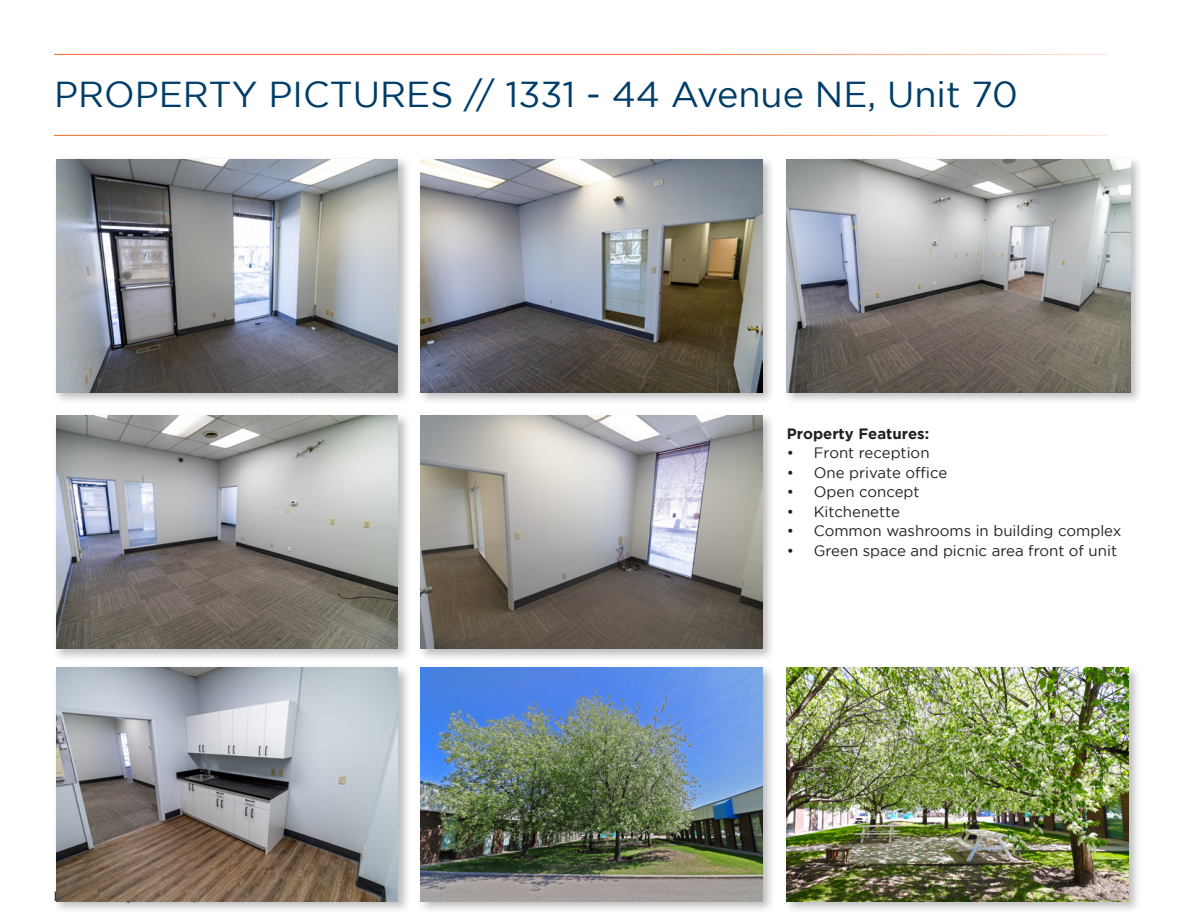
<style>
.page{position:relative;width:1188px;height:918px;background:#fff}
.page>*{position:absolute;margin:0;border:0;box-sizing:border-box;transform-origin:0 0}
.t1{font:36px "Gotham";color:#003d69}
.t2{font:15px "Gotham";color:#231f20}
.t3{font:700 15px "Gotham";color:#231f20}
</style>
<div class="page">
<hr style="left:54px;top:54px;width:1053px;height:1px;background:#f26624">
<hr style="left:54px;top:135px;width:1053px;height:1px;background:#f26624">
<div style="left:53px;top:665px;width:358px;height:249px;background:#231f20;opacity:.3"></div>
<img style="left:56px;top:668px;width:342px;height:233px">
<div style="left:783px;top:156px;width:360px;height:249px;background:#231f20;opacity:.3"></div>
<img style="left:787px;top:159px;width:344px;height:233px">
<div style="left:417px;top:665px;width:359px;height:250px;background:#231f20;opacity:.3"></div>
<img style="left:420px;top:668px;width:342px;height:233px">
<div style="left:53px;top:156px;width:358px;height:249px;background:#231f20;opacity:.3"></div>
<img style="left:56px;top:159px;width:342px;height:233px">
<div style="left:417px;top:156px;width:358px;height:250px;background:#231f20;opacity:.3"></div>
<img style="left:420px;top:159px;width:342px;height:233px">
<div style="left:53px;top:412px;width:358px;height:250px;background:#231f20;opacity:.3"></div>
<img style="left:56px;top:416px;width:342px;height:233px">
<div style="left:417px;top:412px;width:358px;height:250px;background:#231f20;opacity:.3"></div>
<img style="left:420px;top:416px;width:342px;height:233px">
<div style="left:783px;top:665px;width:359px;height:250px;background:#231f20;opacity:.3"></div>
<img style="left:787px;top:668px;width:342px;height:233px">
<p class="t1" style="left:54px;top:75px;width:965px">PROPERTY PICTURES // 1331 - 44 Avenue NE, Unit 70</p>
<p class="t3" style="left:787px;top:425px;width:144px">Property Features:</p>
<p class="t2" style="left:787px;top:445px;width:144px">• Front reception</p>
<p class="t2" style="left:787px;top:464px;width:162px">• One private office</p>
<p class="t2" style="left:787px;top:484px;width:134px">• Open concept</p>
<p class="t2" style="left:787px;top:503px;width:115px">• Kitchenette</p>
<p class="t2" style="left:787px;top:523px;width:336px">• Common washrooms in building complex</p>
<p class="t2" style="left:787px;top:542px;width:332px">• Green space and picnic area front of unit</p>
</div>
